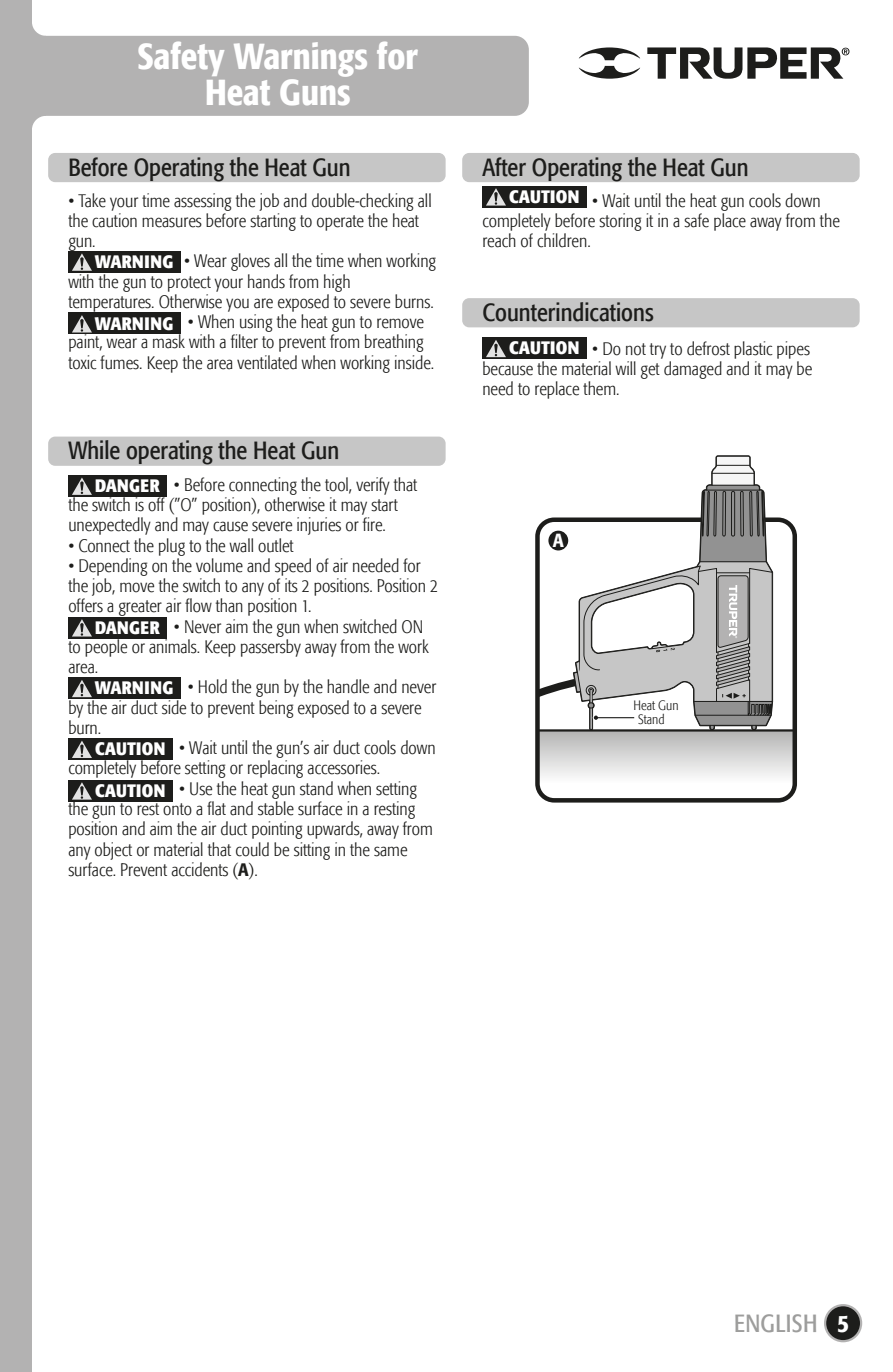
<style>
.page{position:relative;width:893px;height:1372px;background:#fff}
.page>*{position:absolute;margin:0;border:0;box-sizing:border-box;transform-origin:0 0}
.t1{font:500 condensed 36px/36px "Formata";color:#fff;text-align:center}
.t2{font:condensed 24.75px "Formata";color:#1d1d1b}
.t3{font:condensed 24.75px "Formata";letter-spacing:.02em;color:#9d9d9c}
.t4{font:500 condensed 24.75px "Formata";color:#fff}
.t5{font:500 condensed 18.9px "Formata";color:#fff}
.t6{font:300 condensed 18px/20.2px "Formata";color:#1d1d1b}
.t7{font:700 condensed 18px "Formata";letter-spacing:.015em;color:#fff}
.t8{font:300 condensed 13.5px/13.5px "Formata";color:#1d1d1b}
.s1{font-weight:500}
</style>
<div class="page">
<div style="left:0;top:0;width:32px;height:1371px;background:#b3b2b2"></div>
<div style="left:48px;top:153px;width:398px;height:29px;background:#c6c6c6;border-radius:7px"></div>
<div style="left:48px;top:436px;width:398px;height:30px;background:#c6c6c6;border-radius:7px"></div>
<div style="left:462px;top:153px;width:398px;height:29px;background:#c6c6c6;border-radius:7px"></div>
<div style="left:462px;top:298px;width:398px;height:29px;background:#c6c6c6;border-radius:7px"></div>
<div style="left:32px;top:36px;width:497px;height:80px;background:#b3b2b2;border-radius:14px"></div>
<svg style="left:32px;top:24px;width:14px;height:104px"></svg>
<div style="left:538px;top:730px;width:257px;height:53px;background:linear-gradient(to bottom,#b3b3b2,#fefefe)"></div>
<hr style="left:538px;top:729px;width:255px;height:2px;background:#1d1d1b">
<div style="left:535px;top:517px;width:262px;height:285px;border:4px solid #1d1d1b;border-radius:17px"></div>
<svg style="left:535px;top:455px;width:239px;height:276px"></svg>
<svg style="left:579px;top:47px;width:270px;height:32px"></svg>
<div style="left:825px;top:1304px;width:36px;height:36px;background:#1d1d1b;border-radius:50%"></div>
<div style="left:824px;top:1303px;width:38px;height:39px;border:2px solid #b3b2b2;border-radius:50%"></div>
<div style="left:548px;top:530px;width:20px;height:20px;background:#1d1d1b;border-radius:50%"></div>
<div style="left:482px;top:337px;width:105px;height:22px;background:#1d1d1b"></div>
<svg style="left:486px;top:340px;width:20px;height:18px"></svg>
<div style="left:68px;top:780px;width:105px;height:21px;background:#1d1d1b"></div>
<svg style="left:72px;top:782px;width:20px;height:18px"></svg>
<div style="left:482px;top:186px;width:105px;height:21px;background:#1d1d1b"></div>
<svg style="left:486px;top:188px;width:20px;height:18px"></svg>
<div style="left:68px;top:738px;width:105px;height:21px;background:#1d1d1b"></div>
<svg style="left:72px;top:740px;width:20px;height:18px"></svg>
<div style="left:68px;top:617px;width:98px;height:21px;background:#1d1d1b"></div>
<svg style="left:72px;top:619px;width:20px;height:18px"></svg>
<div style="left:68px;top:475px;width:98px;height:21px;background:#1d1d1b"></div>
<svg style="left:72px;top:477px;width:20px;height:18px"></svg>
<div style="left:68px;top:677px;width:113px;height:21px;background:#1d1d1b"></div>
<svg style="left:72px;top:680px;width:20px;height:18px"></svg>
<div style="left:68px;top:313px;width:113px;height:21px;background:#1d1d1b"></div>
<svg style="left:72px;top:315px;width:20px;height:18px"></svg>
<div style="left:68px;top:251px;width:113px;height:21px;background:#1d1d1b"></div>
<svg style="left:72px;top:253px;width:20px;height:18px"></svg>
<h1 class="t1" style="left:137px;top:38px;width:282px">Safety Warnings for<br>Heat Guns</h1>
<h2 class="t2" style="left:68px;top:152px;width:284px">Before Operating the Heat Gun</h2>
<p class="t6" style="left:68px;top:190px;width:365px">• Take your time assessing the job and double-checking all the caution measures before starting to operate the heat gun.</p>
<p class="t6" style="left:68px;top:251px;width:369px;text-indent:116px">• Wear gloves all the time when working with the gun to protect your hands from high temperatures. Otherwise you are exposed to severe burns.</p>
<p class="t6" style="left:68px;top:312px;width:367px;text-indent:120px">• When using the heat gun to remove paint, wear a mask with a filter to prevent from breathing toxic fumes. Keep the area ventilated when working inside.</p>
<p class="t7" style="left:95px;top:250px;width:80px">WARNING</p>
<p class="t7" style="left:95px;top:312px;width:80px">WARNING</p>
<h2 class="t2" style="left:68px;top:436px;width:272px">While operating the Heat Gun</h2>
<p class="t6" style="left:68px;top:474px;width:350px;text-indent:106px">• Before connecting the tool, verify that the switch is off (”O” position), otherwise it may start unexpectedly and may cause severe injuries or fire.</p>
<p class="t6" style="left:68px;top:535px;width:227px">• Connect the plug to the wall outlet</p>
<p class="t6" style="left:68px;top:555px;width:371px">• Depending on the volume and speed of air needed for the job, move the switch to any of its 2 positions. Position 2 offers a greater air flow than position 1.</p>
<p class="t6" style="left:68px;top:616px;width:362px;text-indent:106px">• Never aim the gun when switched ON to people or animals. Keep passersby away from the work area.</p>
<p class="t6" style="left:68px;top:677px;width:369px;text-indent:120px">• Hold the gun by the handle and never by the air duct side to prevent being exposed to a severe burn.</p>
<p class="t6" style="left:68px;top:738px;width:369px;text-indent:111px">• Wait until the gun’s air duct cools down completely before setting or replacing accessories.</p>
<p class="t6" style="left:68px;top:778px;width:366px;text-indent:111px">• Use the heat gun stand when setting the gun to rest onto a flat and stable surface in a resting position and aim the air duct pointing upwards, away from any object or material that could be sitting in the same surface. Prevent accidents (<span class="s1">A</span>).</p>
<p class="t7" style="left:95px;top:474px;width:66px">DANGER</p>
<p class="t7" style="left:95px;top:616px;width:66px">DANGER</p>
<p class="t7" style="left:95px;top:676px;width:80px">WARNING</p>
<p class="t7" style="left:95px;top:737px;width:72px">CAUTION</p>
<p class="t7" style="left:95px;top:779px;width:72px">CAUTION</p>
<h2 class="t2" style="left:482px;top:152px;width:268px">After Operating the Heat Gun</h2>
<p class="t7" style="left:509px;top:185px;width:72px">CAUTION</p>
<p class="t6" style="left:482px;top:190px;width:359px;text-indent:110px">• Wait until the heat gun cools down completely before storing it in a safe place away from the reach of children.</p>
<h2 class="t2" style="left:482px;top:297px;width:173px">Counterindications</h2>
<p class="t6" style="left:482px;top:339px;width:331px;text-indent:110px">• Do not try to defrost plastic pipes because the material will get damaged and it may be need to replace them.</p>
<p class="t7" style="left:509px;top:337px;width:72px">CAUTION</p>
<p class="t5" style="left:553px;top:529px;width:13px">A</p>
<p class="t8" style="left:638px;top:699px;width:42px;text-indent:-5px">Heat Gun<br>Stand</p>
<h2 class="t3" style="left:734px;top:1308px;width:85px">ENGLISH</h2>
<h2 class="t4" style="left:837px;top:1307px;width:13px">5</h2>
</div>
